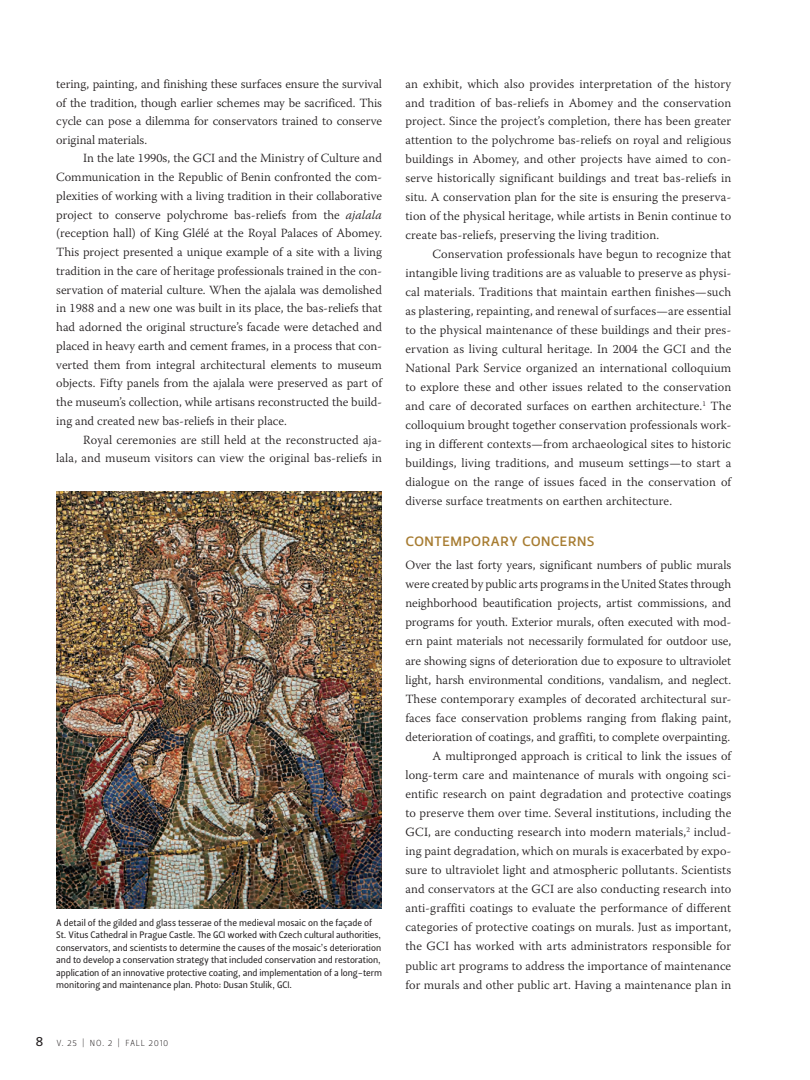
<style>
.page{position:relative;width:810px;height:1080px;background:#fff}
.page>*{position:absolute;margin:0;border:0;box-sizing:border-box;transform-origin:0 0}
.t1{font:17.5px "Leitura Sans Grot 2";color:#a77c31}
.t2{font:13.75px "Leitura Sans Grot 2";color:#231f20}
.t3{font:300 12.5px/19px "Warnock Pro";letter-spacing:.01em;color:#231f20;text-align:justify}
.t4{font:9.38px/12.5px "Leitura Sans Grot 2";letter-spacing:-.005em;color:#231f20}
.t5{font:8.75px "Leitura Sans Grot 1";letter-spacing:.07em;color:#231f20}
.s1{font-style:italic}
.s2{font-family:"Bembo SC"}
</style>
<div class="page">
<img style="left:56px;top:492px;width:325px;height:417px">
<p class="t3" style="left:56px;top:74px;width:327px;line-height:18.6px">tering, painting, and finishing these surfaces ensure the survival of the tradition, though earlier schemes may be sacrificed. This cycle can pose a dilemma for conservators trained to conserve original materials.</p>
<p class="t3" style="left:56px;top:149px;width:327px;text-indent:27px">In the late 1990s, the GCI and the Ministry of Culture and Communication in the Republic of Benin confronted the com&shy;plexities of working with a living tradition in their collaborative project to conserve polychrome bas-reliefs from the <span class="s1">ajalala </span>(reception hall) of King Glélé at the Royal Palaces of Abomey.<br>This project presented a unique example of a site with a living tradition in the care of heritage professionals trained in the con&shy;servation of material culture. When the ajalala was demolished in 1988 and a new one was built in its place, the bas-reliefs that had adorned the original structure’s facade were detached and placed in heavy earth and cement frames, in a process that con&shy;verted them from integral architectural elements to museum objects. Fifty panels from the ajalala were preserved as part of the museum’s collection, while artisans reconstructed the build&shy;ing and created new bas-reliefs in their place.</p>
<p class="t3" style="left:56px;top:430px;width:327px;text-align:right">Royal ceremonies are still held at the reconstructed aja-<br>lala, and museum visitors can view the original bas-reliefs in</p>
<p class="t4" style="left:56px;top:917px;width:317px">A detail of the gilded and glass tesserae of the medieval mosaic on the façade of</p>
<p class="t4" style="left:56px;top:929px;width:327px">St. Vitus Cathedral in Prague Castle. The GCI worked with Czech cultural authorities, conservators, and scientists to determine the causes of the mosaic’s deterioration and to develop a conservation strategy that included conservation and restoration, application of an innovative protective coating, and implementation of a long-term monitoring and maintenance plan. Photo: Dusan Stulik, GCI.</p>
<p class="t2" style="left:35px;top:1033px;width:10px">8</p>
<p class="t5" style="left:57px;top:1037px;width:113px">V. 25 <span class="s2">|</span> NO. 2 <span class="s2">|</span> FALL 2010</p>
<p class="t3" style="left:405px;top:74px;width:327px">an exhibit, which also provides interpretation of the history and tradition of bas-reliefs in Abomey and the conservation project. Since the project’s completion, there has been greater attention to the polychrome bas-reliefs on royal and religious buildings in Abomey, and other projects have aimed to con&shy;serve historically significant buildings and treat bas-reliefs in situ. A conservation plan for the site is ensuring the preserva&shy;tion of the physical heritage, while artists in Benin continue to create bas-reliefs, preserving the living tradition.</p>
<p class="t3" style="left:405px;top:244px;width:327px;text-indent:27px">Conservation professionals have begun to recognize that intangible living traditions are as valuable to preserve as physi&shy;cal materials. Traditions that maintain earthen finishes—such as plastering, repainting, and renewal of surfaces—are essential to the physical maintenance of these buildings and their pres&shy;ervation as living cultural heritage. In 2004 the GCI and the National Park Service organized an international colloquium to explore these and other issues related to the conservation and care of decorated surfaces on earthen architecture.<sup>1</sup> The colloquium brought together conservation professionals work&shy;ing in different contexts—from archaeological sites to historic buildings, living traditions, and museum settings—to start a dialogue on the range of issues faced in the conservation of diverse surface treatments on earthen architecture.</p>
<p class="t1" style="left:405px;top:530px;width:191px">contemporary concerns</p>
<p class="t3" style="left:405px;top:555px;width:327px">Over the last forty years, significant numbers of public murals were created by public arts programs in the United States through neighborhood beautification projects, artist commissions, and programs for youth. Exterior murals, often executed with mod&shy;ern paint materials not necessarily formulated for outdoor use, are showing signs of deterioration due to exposure to ultraviolet light, harsh environmental conditions, vandalism, and neglect.<br>These contemporary examples of decorated architectural sur&shy;faces face conservation problems ranging from flaking paint, deterioration of coatings, and graffiti, to complete overpainting.</p>
<p class="t3" style="left:405px;top:746px;width:327px;text-indent:27px">A multipronged approach is critical to link the issues of long-term care and maintenance of murals with ongoing sci&shy;entific research on paint degradation and protective coatings to preserve them over time. Several institutions, including the GCI, are conducting research into modern materials,<sup>2</sup> includ&shy;ing paint degradation, which on murals is exacerbated by expo&shy;sure to ultraviolet light and atmospheric pollutants. Scientists and conservators at the GCI are also conducting research into anti-graffiti coatings to evaluate the performance of different categories of protective coatings on murals. Just as important, the GCI has worked with arts administrators responsible for public art programs to address the importance of maintenance for murals and other public art. Having a maintenance plan in</p>
</div>
